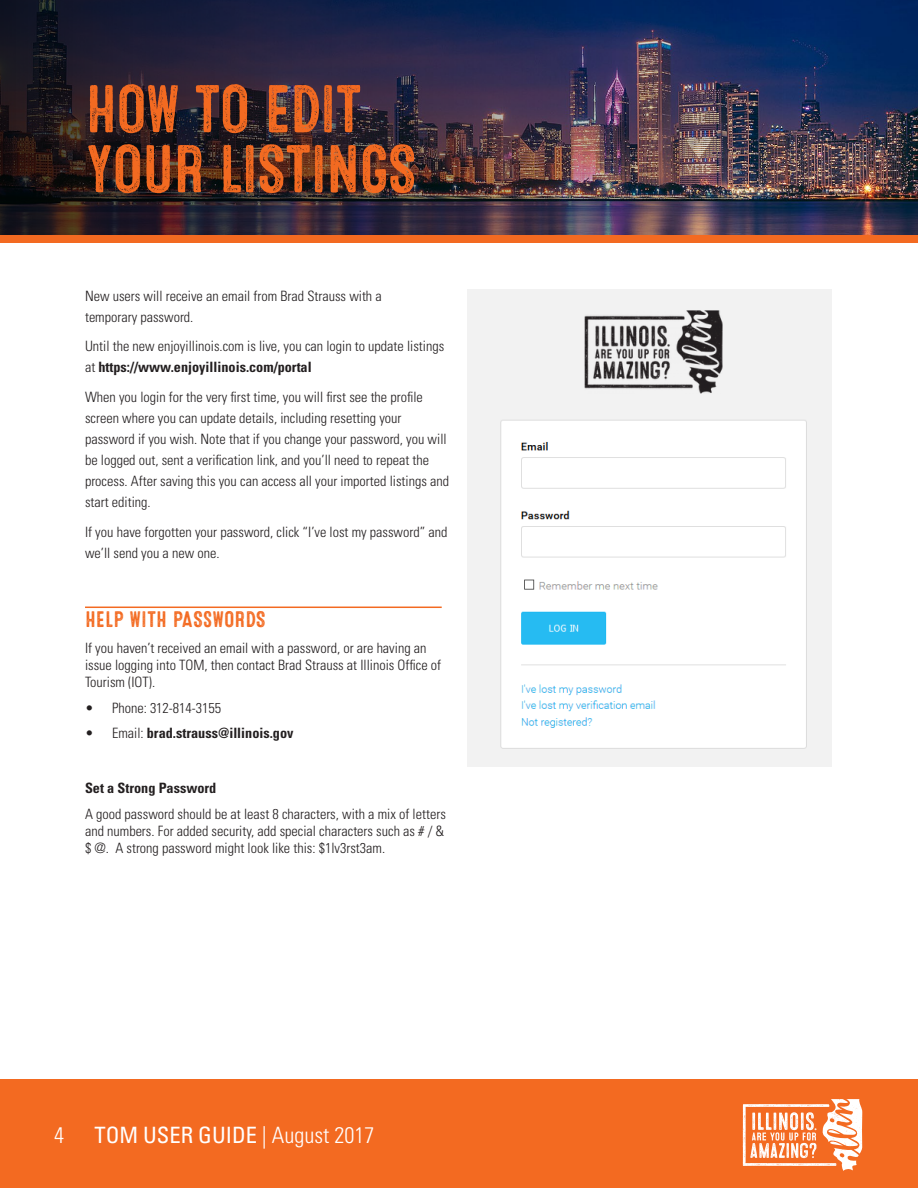
<style>
.page{position:relative;width:918px;height:1188px;background:#fff}
.page>*{position:absolute;margin:0;border:0;box-sizing:border-box;transform-origin:0 0}
.t1{font:67.5px/60px "Microbrew Three";letter-spacing:-.03em;color:#f36a21}
.t2{font:condensed 22.5px "Univers";color:#fff}
.Subhead_-_microbrew{font:22.5px "Microbrew Three";color:#f36a21}
.t3{font:300 condensed 22.5px "Univers";color:#fff}
.Body_-_univers{font:300 condensed 14.25px/21px "Univers";color:#231f20}
.Body_-_univers-2{font:700 condensed 14.25px "Univers";color:#231f20}
.s1{font-weight:700}
.s2{font-weight:300}
</style>
<div class="page">
<div style="left:0;top:1079px;width:918px;height:109px;background:#f36a21"></div>
<svg style="left:743px;top:1099px;width:119px;height:72px"></svg>
<img style="left:0;top:0;width:918px;height:235px">
<div style="left:0;top:235px;width:918px;height:7px;background:#f36a21"></div>
<img style="left:468px;top:290px;width:363px;height:477px">
<hr style="left:85px;top:607px;width:357px;height:1px;background:#f36a21">
<p class="t1" style="left:85px;top:81px;width:334px">HOW TO EDIT<br>YOUR LISTINGS</p>
<p class="Body_-_univers" style="left:85px;top:285px;width:298px">New users will receive an email from Brad Strauss with a temporary password.</p>
<p class="Body_-_univers" style="left:85px;top:336px;width:361px">Until the new enjoyillinois.com is live, you can login to update listings at <span class="s1">https://www.enjoyillinois.com/portal</span></p>
<p class="Body_-_univers" style="left:85px;top:386px;width:366px">When you login for the very first time, you will first see the profile screen where you can update details, including resetting your password if you wish. Note that if you change your password, you will be logged out, sent a verification link, and you’ll need to repeat the process. After saving this you can access all your imported listings and start editing.</p>
<p class="Body_-_univers" style="left:85px;top:521px;width:364px">If you have forgotten your password, click “I’ve lost my password” and we’ll send you a new one.</p>
<p class="Subhead_-_microbrew" style="left:85px;top:607px;width:182px">HELP WITH PASSWORDS</p>
<p class="Body_-_univers" style="left:85px;top:639px;width:358px;line-height:17.1px">If you haven’t received an email with a password, or are having an issue logging into TOM, then contact Brad Strauss at Illinois Office of<br>Tourism (IOT).</p>
<p class="Body_-_univers" style="left:85px;top:697px;width:138px">• Phone: 312-814-3155</p>
<p class="Body_-_univers-2" style="left:85px;top:724px;width:210px"><span class="s2">• Email:</span> brad.strauss@illinois.gov</p>
<p class="Body_-_univers-2" style="left:85px;top:779px;width:133px">Set a Strong Password</p>
<p class="Body_-_univers" style="left:85px;top:805px;width:362px;line-height:17.1px;text-align:justify">A good password should be at least 8 characters, with a mix of letters and numbers. For added security, add special characters such as # / &amp; $ @. A strong password might look like this: $1lv3rst3am.</p>
<h2 class="t3" style="left:54px;top:1121px;width:11px">4</h2>
<h2 class="t2" style="left:95px;top:1121px;width:281px">TOM USER GUIDE <span class="s2">| August 2017</span></h2>
</div>
